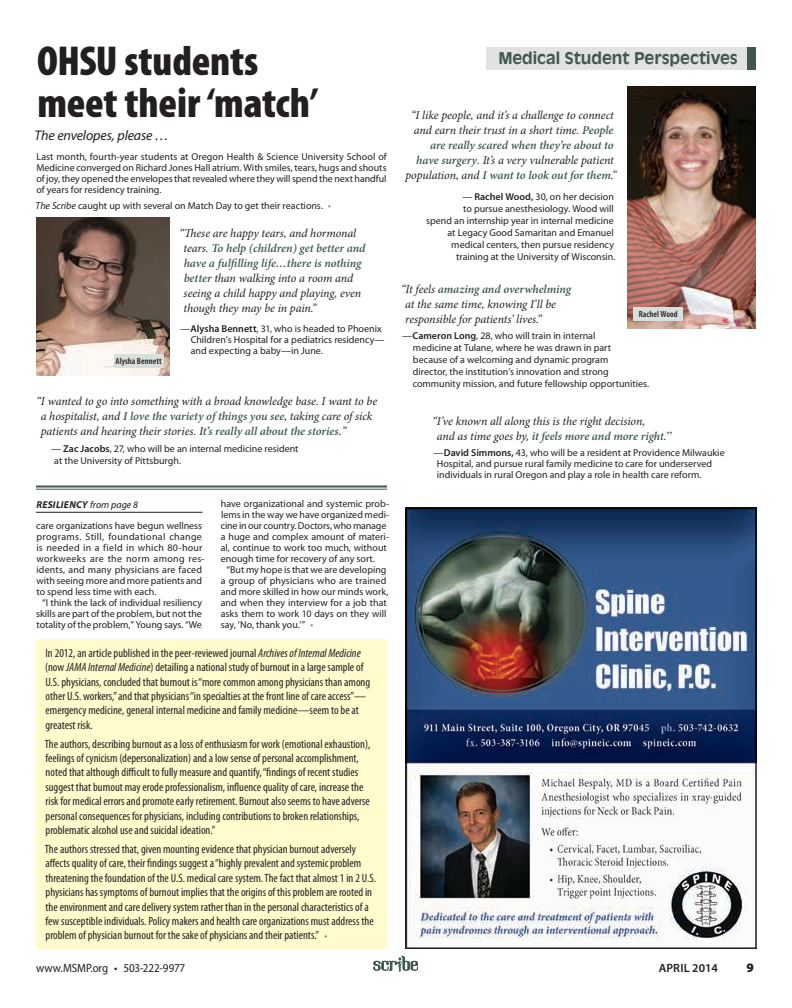
<style>
.page{position:relative;width:792px;height:1008px;background:#fff}
.page>*{position:absolute;margin:0;border:0;box-sizing:border-box;transform-origin:0 0}
.t1{font:900 condensed 42px/42px "Myriad Pro";letter-spacing:-.005em;color:#231f20}
.t2{font:700 16px "Antique Olive Std";color:#3f574f}
.t3{font:italic 14px "Myriad Pro";letter-spacing:-.01em;color:#231f20}
.t4{font:900 13px "Myriad Pro";color:#231f20}
.t5{font:condensed 12px/14.4px "Myriad Pro";color:#231f20}
.t6{font:italic 12px/15px "Minion Pro";letter-spacing:-.01em;color:#231f20}
.t7{font:semi-condensed 12px "Myriad Pro";letter-spacing:-.01em;color:#231f20}
.t8{font:600 12px "Myriad Pro";color:#231f20}
.t9{font:10px/12px "Myriad Pro";color:#231f20}
.t10{font:10px "Myriad Pro";letter-spacing:.03em;color:#231f20}
.t11{font:10px "Myriad Pro";letter-spacing:.025em;color:#231f20}
.t12{font:italic 700 10px "Myriad Pro";letter-spacing:.03em;color:#231f20}
.t13{font:600 condensed 9px "Myriad Pro";letter-spacing:.01em;color:#231f20}
.s1{font-style:italic}
.s2{color:#5e867a}
.s3{font-weight:600;color:#3f574f}
.s4{font-weight:600}
.s5{font-weight:400}
.s6{font-stretch:normal;font-size:10px;color:#5e867a}
.s7{font-family:"Times New Roman";font-style:normal}
</style>
<div class="page">
<svg style="left:373px;top:956px;width:45px;height:16px"></svg>
<img style="left:405px;top:508px;width:351px;height:441px">
<img style="left:36px;top:218px;width:134px;height:158px">
<div style="left:114px;top:354px;width:50px;height:13px;background:#d9dfdc"></div>
<img style="left:628px;top:86px;width:128px;height:242px">
<div style="left:634px;top:307px;width:49px;height:13px;background:#d9dfdc"></div>
<div style="left:36px;top:639px;width:351px;height:310px;background:#fffbcc"></div>
<hr style="left:36px;top:512px;width:166px;height:1px;background:#231f20">
<hr style="left:36px;top:486px;width:351px;height:2px;background:#3f574f">
<hr style="left:36px;top:489px;width:351px;height:1px;background:#3f574f">
<div style="left:486px;top:47px;width:270px;height:23px;background:#e1e2e1"></div>
<div style="left:747px;top:47px;width:9px;height:23px;background:#3f574f"></div>
<h1 class="t1" style="left:37px;top:41px;width:283px">OHSU students meet their ‘match’</h1>
<h3 class="t3" style="left:35px;top:127px;width:136px">The envelopes, please …</h3>
<p class="t9" style="left:36px;top:151px;width:352px;line-height:11px;text-align:justify">Last month, fourth-year students at Oregon Health &amp; Science University School of Medicine converged on Richard Jones Hall atrium. With smiles, tears, hugs and shouts of joy, they opened the envelopes that revealed where they will spend the next handful of years for residency training.</p>
<p class="t9" style="left:36px;top:199px;width:297px"><span class="s1">The Scribe</span> caught up with several on Match Day to get their reactions. <span class="s2">•</span></p>
<p class="t6" style="left:183px;top:226px;width:184px;text-indent:-4px">“These are happy tears, and hormonal tears. <span class="s3">To help (children) get better and have a fulfilling life…there is nothing better</span> than walking into a room and seeing a child happy and playing, even though they may be in pain.”</p>
<p class="t9" style="left:191px;top:323px;width:195px;line-height:11px;text-indent:-10px">—<span class="s4">Alysha Bennett</span>, 31, who is headed to Phoenix<br>Children’s Hospital for a pediatrics residency— and expecting a baby—in June.</p>
<p class="t13" style="left:116px;top:356px;width:48px">Alysha Bennett</p>
<p class="t6" style="left:41px;top:394px;width:338px;text-indent:-4px">“I wanted to go into something with a broad knowledge base. I want to be a hospitalist, and <span class="s3">I love the variety of things you see</span>, taking care of sick patients and hearing their stories. <span class="s3">It’s really all about the stories.</span>”</p>
<p class="t9" style="left:54px;top:442px;width:246px;text-indent:-3px">— <span class="s4">Zac Jacobs</span>, 27, who will be an internal medicine resident at the University of Pittsburgh.</p>
<p class="t12" style="left:36px;top:498px;width:103px">RESILIENCY <span class="s5">from page 8</span></p>
<p class="t9" style="left:221px;top:498px;width:170px">have organizational and systemic prob-</p>
<p class="t9" style="left:221px;top:509px;width:170px">lems in the way we have organized medi-</p>
<p class="t9" style="left:221px;top:520px;width:167px">cine in our country. Doctors, who manage</p>
<p class="t9" style="left:221px;top:531px;width:170px">a huge and complex amount of materi-</p>
<p class="t9" style="left:221px;top:542px;width:168px">al, continue to work too much, without</p>
<p class="t9" style="left:221px;top:553px;width:156px">enough time for recovery of any sort.</p>
<p class="t9" style="left:227px;top:564px;width:161px">“But my hope is that we are developing</p>
<p class="t9" style="left:221px;top:575px;width:167px">a group of physicians who are trained</p>
<p class="t9" style="left:221px;top:586px;width:169px">and more skilled in how our minds work,</p>
<p class="t9" style="left:221px;top:597px;width:168px">and when they interview for a job that</p>
<p class="t9" style="left:221px;top:608px;width:167px">asks them to work 10 days on they will</p>
<p class="t9" style="left:221px;top:619px;width:94px">say, ‘No, thank you.’” <span class="s2">•</span></p>
<p class="t9" style="left:36px;top:519px;width:167px">care organizations have begun wellness</p>
<p class="t10" style="left:37px;top:530px;width:167px">programs. Still, foundational change</p>
<p class="t11" style="left:36px;top:541px;width:168px">is needed in a field in which 80-hour</p>
<p class="t10" style="left:36px;top:552px;width:170px">workweeks are the norm among res-</p>
<p class="t9" style="left:36px;top:563px;width:167px">idents, and many physicians are faced</p>
<p class="t9" style="left:36px;top:574px;width:167px">with seeing more and more patients and</p>
<p class="t9" style="left:36px;top:585px;width:121px">to spend less time with each.</p>
<p class="t9" style="left:42px;top:596px;width:162px">“I think the lack of individual resiliency</p>
<p class="t9" style="left:36px;top:607px;width:167px">skills are part of the problem, but not the</p>
<p class="t9" style="left:36px;top:618px;width:167px">totality of the problem,” Young says. “We</p>
<p class="t5" style="left:45px;top:645px;width:327px">In 2012, an article published in the peer-reviewed journal <span class="s1">Archives of Internal Medicine </span>(now <span class="s1">JAMA Internal Medicine</span>) detailing a national study of burnout in a large sample of U.S. physicians, concluded that burnout is “more common among physicians than among other U.S. workers,” and that physicians “in specialties at the front line of care access”— emergency medicine, general internal medicine and family medicine—seem to be at greatest risk.</p>
<p class="t5" style="left:45px;top:736px;width:327px">The authors, describing burnout as a loss of enthusiasm for work (emotional exhaustion), feelings of cynicism (depersonalization) and a low sense of personal accomplishment, noted that although difficult to fully measure and quantify, “findings of recent studies suggest that burnout may erode professionalism, influence quality of care, increase the risk for medical errors and promote early retirement. Burnout also seems to have adverse personal consequences for physicians, including contributions to broken relationships, problematic alcohol use and suicidal ideation.”</p>
<p class="t5" style="left:45px;top:842px;width:333px">The authors stressed that, given mounting evidence that physician burnout adversely affects quality of care, their findings suggest a “highly prevalent and systemic problem threatening the foundation of the U.S. medical care system. The fact that almost 1 in 2 U.S. physicians has symptoms of burnout implies that the origins of this problem are rooted in the environment and care delivery system rather than in the personal characteristics of a few susceptible individuals. Policy makers and health care organizations must address the problem of physician burnout for the sake of physicians and their patients.” <span class="s6">•</span></p>
<h2 class="t2" style="left:498px;top:48px;width:241px">Medical Student Perspectives</h2>
<p class="t6" style="left:405px;top:107px;width:212px;text-align:right">“I like people, and it’s a challenge to connect and earn their trust in a short time. <span class="s3">People are really scared when they’re about to<br>have surgery</span>. It’s a very vulnerable patient population, and <span class="s3">I want to look out for them</span>.”</p>
<p class="t9" style="left:426px;top:190px;width:191px;text-align:right">— <span class="s4">Rachel Wood,</span> 30, on her decision<br>to pursue anesthesiology. Wood will<br>spend an internship year in internal medicine at Legacy Good Samaritan and Emanuel medical centers, then pursue residency training at the University of Wisconsin.</p>
<p class="t6" style="left:405px;top:281px;width:167px;text-indent:-4px">“It feels <span class="s3">amazing and overwhelming </span>at the same time, knowing I’ll be responsible for patients’ lives.”</p>
<p class="t9" style="left:413px;top:330px;width:238px;text-indent:-11px">—<span class="s4">Cameron Long</span>, 28, who will train in internal<br>medicine at Tulane, where he was drawn in part<br>because of a welcoming and dynamic program<br>director, the institution’s innovation and strong community mission, and future fellowship opportunities.</p>
<p class="t6" style="left:437px;top:413px;width:237px;text-indent:-4px">“I’ve known all along this is the right decision,<br>and as time goes by, <span class="s3">it feels more and more righ</span>t.<span class="s7">”</span></p>
<p class="t9" style="left:437px;top:447px;width:289px;line-height:11px;text-indent:-3px">—<span class="s4">David Simmons,</span> 43, who will be a resident at Providence Milwaukie<br>Hospital, and pursue rural family medicine to care for underserved individuals in rural Oregon and play a role in health care reform.</p>
<p class="t13" style="left:639px;top:309px;width:40px">Rachel Wood</p>
<p class="t7" style="left:36px;top:961px;width:151px">www.MSMP.org • 503-222-9977</p>
<p class="t8" style="left:659px;top:960px;width:61px">April 2014</p>
<h3 class="t4" style="left:747px;top:959px;width:9px">9</h3>
</div>
